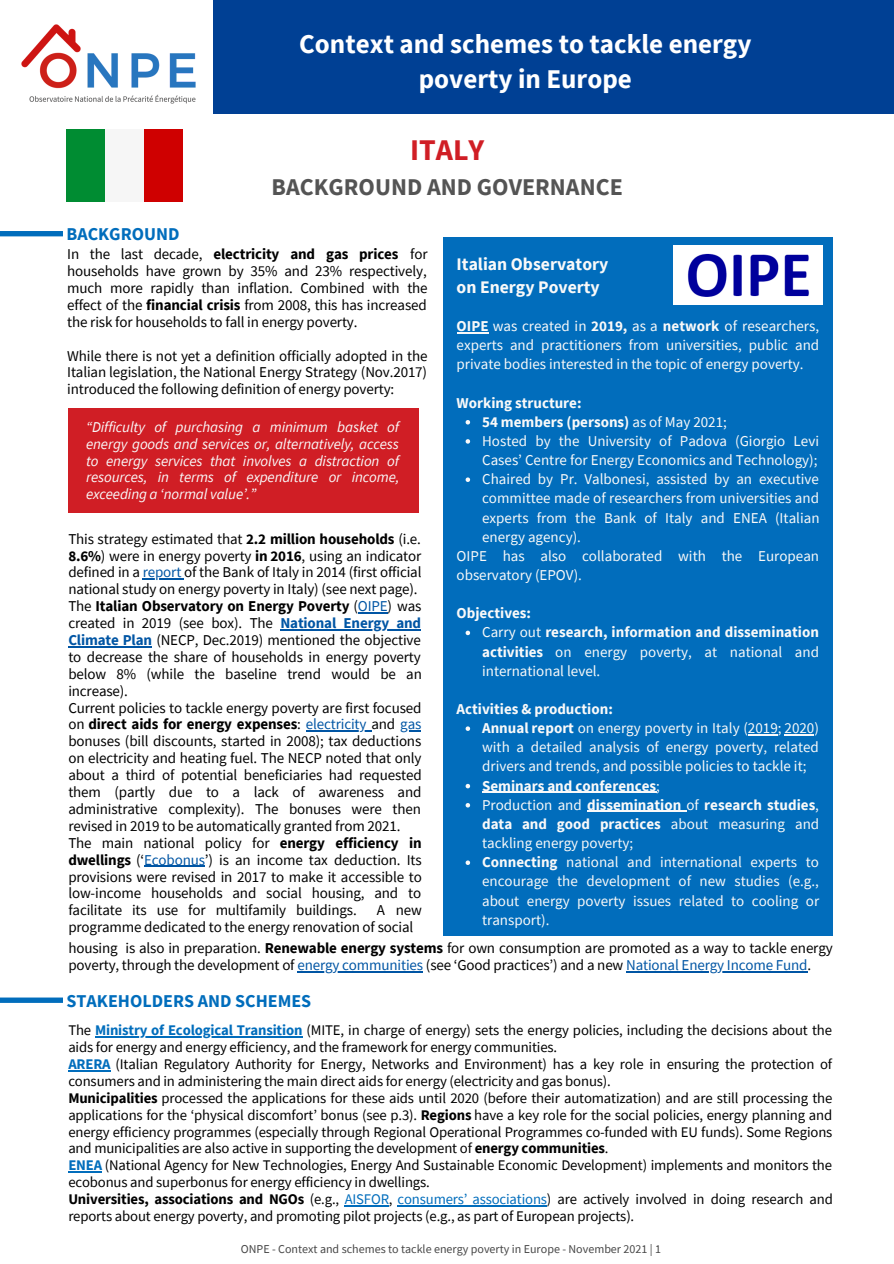
<style>
.page{position:relative;width:894px;height:1264px;background:#fff}
.page>*{position:absolute;margin:0;border:0;box-sizing:border-box;transform-origin:0 0}
.t1{font:700 30px "Source Sans Pro";color:#d01e25}
.t2{font:700 27px/35px "Source Sans Pro";color:#fff;text-align:center}
.t3{font:700 24px "Source Sans Pro";color:#545454}
.t4{font:700 18px "Source Sans Pro";color:#016dbc}
.t5{font:700 17.7px "Source Sans Pro";color:#f9f9f9}
.t6{font:15px/17px "Source Sans Pro";letter-spacing:-.01em;color:#000;text-align:justify}
.t7{font:15px/19.2px "Source Sans Pro";color:#f9f9f9;text-align:justify}
.t8{font:italic 15px/17px "Source Sans Pro";letter-spacing:-.01em;color:#f9f9f9;text-align:justify}
.t9{font:700 15px "Source Sans Pro";color:#f9f9f9}
.t10{font:14.7px/17px "Source Sans Pro";letter-spacing:-.01em;color:#000}
.t11{font:12px "Source Sans Pro";color:#474747}
.s1{font-weight:700}
.s2{color:#0055a4}
.s3{font-weight:700;color:#0055a4}
.s4{font-weight:400}
.s5{font-weight:700;color:#016dbc}
.s6{color:#016dbc}
</style>
<div class="page">
<div style="left:213px;top:0;width:680px;height:114px;background:#004094"></div>
<img style="left:21px;top:24px;width:175px;height:80px">
<svg style="left:0;top:231px;width:63px;height:5px"></svg>
<svg style="left:0;top:997px;width:63px;height:5px"></svg>
<div style="left:105px;top:129px;width:39px;height:72px;background:#f6f6f6"></div>
<div style="left:67px;top:129px;width:38px;height:72px;background:#008c32"></div>
<div style="left:144px;top:129px;width:39px;height:72px;background:#cf0000"></div>
<div style="left:443px;top:237px;width:390px;height:699px;background:#016dbc"></div>
<div style="left:68px;top:408px;width:350px;height:105px;background:#d01e25"></div>
<img style="left:673px;top:246px;width:149px;height:58px">
<hr style="left:95px;top:1036px;width:207px;height:1px;background:#016dbc">
<hr style="left:68px;top:1070px;width:42px;height:1px;background:#016dbc">
<hr style="left:68px;top:1171px;width:34px;height:1px;background:#016dbc">
<hr style="left:344px;top:1205px;width:45px;height:1px;background:#016dbc">
<hr style="left:397px;top:1205px;width:150px;height:1px;background:#016dbc">
<svg style="left:465px;top:420px;width:5px;height:4px"></svg>
<svg style="left:465px;top:439px;width:5px;height:4px"></svg>
<svg style="left:465px;top:477px;width:5px;height:5px"></svg>
<svg style="left:465px;top:630px;width:5px;height:5px"></svg>
<svg style="left:465px;top:726px;width:5px;height:5px"></svg>
<hr style="left:747px;top:734px;width:30px;height:1px;background:#f9f9f9">
<hr style="left:784px;top:734px;width:30px;height:1px;background:#f9f9f9">
<svg style="left:465px;top:783px;width:5px;height:5px"></svg>
<hr style="left:482px;top:791px;width:174px;height:1px;background:#f9f9f9">
<svg style="left:465px;top:803px;width:5px;height:4px"></svg>
<hr style="left:587px;top:811px;width:94px;height:1px;background:#f9f9f9">
<svg style="left:465px;top:860px;width:5px;height:5px"></svg>
<hr style="left:456px;top:332px;width:32px;height:1px;background:#f9f9f9">
<hr style="left:143px;top:578px;width:38px;height:1px;background:#0055a4">
<svg style="left:358px;top:612px;width:29px;height:1px"></svg>
<hr style="left:280px;top:629px;width:141px;height:1px;background:#0055a4">
<hr style="left:68px;top:646px;width:84px;height:1px;background:#0055a4">
<hr style="left:306px;top:730px;width:60px;height:1px;background:#0055a4">
<svg style="left:408px;top:730px;width:13px;height:1px"></svg>
<hr style="left:144px;top:865px;width:61px;height:1px;background:#0055a4">
<hr style="left:297px;top:971px;width:126px;height:1px;background:#0055a4">
<hr style="left:626px;top:971px;width:181px;height:1px;background:#0055a4">
<p class="t2" style="left:299px;top:26px;width:453px">Context and schemes to tackle energy poverty in Europe</p>
<p class="t4" style="left:66px;top:222px;width:115px">BACKGROUND</p>
<p class="t1" style="left:410px;top:131px;width:76px">ITALY</p>
<p class="t3" style="left:271px;top:172px;width:353px">BACKGROUND AND GOVERNANCE</p>
<p class="t6" style="left:67px;top:245px;width:362px">In the last decade, <span class="s1">electricity and gas prices</span> for households have grown by 35% and 23% respectively, much more rapidly than inflation. Combined with the effect of the <span class="s1">financial crisis</span> from 2008, this has increased the risk for households to fall in energy poverty.</p>
<p class="t6" style="left:67px;top:347px;width:362px">While there is not yet a definition officially adopted in the Italian legislation, the National Energy Strategy (Nov.2017) introduced the following definition of energy poverty:</p>
<p class="t8" style="left:86px;top:418px;width:314px">“Difficulty of purchasing a minimum basket of energy goods and services or, alternatively, access to energy services that involves a distraction of resources, in terms of expenditure or income, exceeding a ‘normal value’.”</p>
<p class="t6" style="left:68px;top:530px;width:354px">This strategy estimated that <span class="s1">2.2 million households</span> (i.e.<br><span class="s1">8.6%</span>) were in energy poverty <span class="s1">in 2016</span>, using an indicator defined in a <span class="s2">report</span> of the Bank of Italy in 2014 (first official national study on energy poverty in Italy) (see next page).</p>
<p class="t6" style="left:68px;top:597px;width:355px">The <span class="s1">Italian Observatory on Energy Poverty</span> (<span class="s2">OIPE</span>) was created in 2019 (see box). The <span class="s3">National Energy and Climate Plan</span> (NECP, Dec.2019) mentioned the objective to decrease the share of households in energy poverty below 8% (while the baseline trend would be an increase).</p>
<p class="t6" style="left:68px;top:698px;width:355px">Current policies to tackle energy poverty are first focused on <span class="s1">direct aids for energy expenses</span>: <span class="s2">electricity</span> and <span class="s2">gas </span>bonuses (bill discounts, started in 2008); tax deductions on electricity and heating fuel. The NECP noted that only about a third of potential beneficiaries had requested them (partly due to a lack of awareness and administrative complexity). The bonuses were then revised in 2019 to be automatically granted from 2021.</p>
<p class="t6" style="left:68px;top:834px;width:355px">The main national policy for <span class="s1">energy efficiency in dwellings</span> (‘<span class="s2">Ecobonus</span>’) is an income tax deduction. Its provisions were revised in 2017 to make it accessible to low-income households and social housing, and to facilitate its use for multifamily buildings.</p>
<p class="t6" style="left:68px;top:901px;width:355px;text-indent:308px">A new programme dedicated to the energy renovation of social</p>
<p class="t5" style="left:456px;top:253px;width:153px">Italian Observatory</p>
<p class="t5" style="left:456px;top:275px;width:145px">on Energy Poverty</p>
<p class="t7" style="left:456px;top:316px;width:364px"><span class="s1">OIPE</span> was created in <span class="s1">2019,</span> as a <span class="s1">network</span> of researchers, experts and practitioners from universities, public and private bodies interested in the topic of energy poverty.</p>
<p class="t9" style="left:456px;top:393px;width:126px">Working structure:</p>
<p class="t9" style="left:482px;top:412px;width:246px">54 members (persons) <span class="s4">as of May 2021;</span></p>
<p class="t7" style="left:482px;top:431px;width:338px">Hosted by the University of Padova (Giorgio Levi<br>Cases’ Centre for Energy Economics and Technology);</p>
<p class="t7" style="left:482px;top:469px;width:339px">Chaired by Pr. Valbonesi, assisted by an executive committee made of researchers from universities and experts from the Bank of Italy and ENEA (Italian energy agency).</p>
<p class="t7" style="left:456px;top:546px;width:364px">OIPE has also collaborated with the European observatory (EPOV).</p>
<p class="t9" style="left:456px;top:603px;width:76px">Objectives:</p>
<p class="t7" style="left:482px;top:622px;width:338px">Carry out <span class="s1">research, information and dissemination activities</span> on energy poverty, at national and international level.</p>
<p class="t9" style="left:456px;top:699px;width:158px">Activities &amp; production:</p>
<p class="t7" style="left:482px;top:718px;width:338px"><span class="s1">Annual report</span> on energy poverty in Italy (2019; 2020) with a detailed analysis of energy poverty, related drivers and trends, and possible policies to tackle it;</p>
<p class="t9" style="left:482px;top:775px;width:179px">Seminars and conferences<span class="s4">;</span></p>
<p class="t7" style="left:482px;top:794px;width:338px">Production and <span class="s1">dissemination</span> of <span class="s1">research studies</span>, <span class="s1">data and good practices</span> about measuring and tackling energy poverty;</p>
<p class="t7" style="left:482px;top:852px;width:338px"><span class="s1">Connecting</span> national and international experts to encourage the development of new studies (e.g., about energy poverty issues related to cooling or transport).</p>
<p class="t6" style="left:68px;top:939px;width:765px">housing is also in preparation. <span class="s1">Renewable energy systems</span> for own consumption are promoted as a way to tackle energy poverty, through the development of <span class="s2">energy communities</span> (see ‘Good practices’) and a new <span class="s2">National Energy Income Fund</span>.</p>
<p class="t4" style="left:67px;top:988px;width:246px">STAKEHOLDERS AND SCHEMES</p>
<p class="t10" style="left:68px;top:1021px;width:765px">The <span class="s5">Ministry of Ecological Transition</span> (MITE, in charge of energy) sets the energy policies, including the decisions about the aids for energy and energy efficiency, and the framework for energy communities.</p>
<p class="t10" style="left:68px;top:1055px;width:765px"><span class="s5">ARERA</span> (Italian Regulatory Authority for Energy, Networks and Environment) has a key role in ensuring the protection of consumers and in administering the main direct aids for energy (electricity and gas bonus).</p>
<p class="t10" style="left:68px;top:1089px;width:765px;text-align:justify"><span class="s1">Municipalities</span> processed the applications for these aids until 2020 (before their automatization) and are still processing the applications for the ‘physical discomfort’ bonus (see p.3). <span class="s1">Regions</span> have a key role for the social policies, energy planning and energy efficiency programmes (especially through Regional Operational Programmes co-funded with EU funds). Some Regions and municipalities are also active in supporting the development of <span class="s1">energy communities</span>.</p>
<p class="t10" style="left:68px;top:1156px;width:765px"><span class="s5">ENEA</span> (National Agency for New Technologies, Energy And Sustainable Economic Development) implements and monitors the ecobonus and superbonus for energy efficiency in dwellings.</p>
<p class="t10" style="left:68px;top:1190px;width:765px"><span class="s1">Universities, associations and NGOs</span> (e.g., <span class="s6">AISFOR</span>, <span class="s6">consumers’ associations</span>) are actively involved in doing research and reports about energy poverty, and promoting pilot projects (e.g., as part of European projects).</p>
<p class="t11" style="left:241px;top:1241px;width:421px">ONPE - Context and schemes to tackle energy poverty in Europe - November 2021 | 1</p>
</div>
